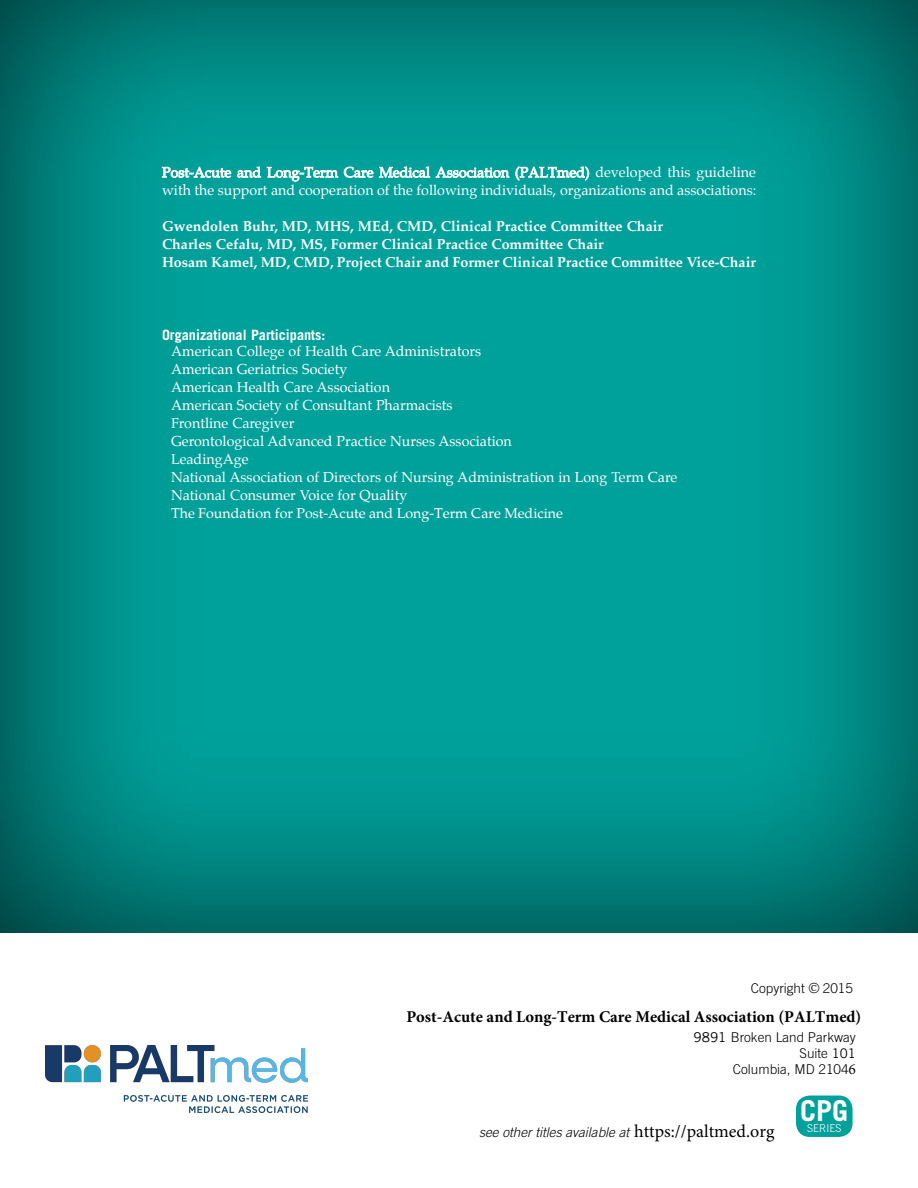
<style>
.page{position:relative;width:918px;height:1188px;background:#fff}
.page>*{position:absolute;margin:0;border:0;box-sizing:border-box;transform-origin:0 0}
.t1{font:700 28.8px "Trade Gothic";color:#fff}
.t2{font:700 16.5px "Minion Pro";color:#000}
.t3{font:14.25px/18px "Palatino";color:#fff}
.t4{font:700 14.25px/18px "Palatino";color:#fff}
.t5{font:14.25px "Palatino";color:#fff}
.t6{font:700 14.25px "Trade Gothic";color:#fff}
.t7{font:300 13.5px/16.2px "Trade Gothic";color:#000;text-align:right}
.t8{font:italic 300 13.5px "Trade Gothic";color:#000}
.t9{font:300 10.8px "Trade Gothic";color:#fff}
.s1{font-style:inherit}
.s2{font-family:"Palatino";font-weight:400;font-size:14.25px}
.s3{font-family:"Trade Gothic LT";font-weight:400}
.s4{font-family:"Trade Gothic LT";font-weight:400;font-size:13.2px}
.s5{font-family:"Adobe Devanagari";font-weight:400;font-size:16.5px}
.s6{font-family:"Minion Pro";font-weight:400;font-style:normal;font-size:18px}
</style>
<div class="page">
<div style="left:0;top:0;width:918px;height:934px;background:#000;opacity:.75"></div>
<div style="left:795px;top:1095px;width:58px;height:43px;background:#00a19b;border-radius:14px"></div>
<div style="left:795px;top:1094px;width:59px;height:44px;border:1px solid #fff;border-radius:14px"></div>
<img style="left:46px;top:1045px;width:261px;height:68px">
<p class="t3" style="left:162px;top:163px;width:596px"><span class="s1">Post-Acute and Long-Term Care Medical Association (PALTmed)</span> developed this guideline with the support and cooperation of the following individuals, organizations and associations:</p>
<p class="t4" style="left:162px;top:217px;width:596px">Gwendolen Buhr, MD, MHS, MEd, CMD, Clinical Practice Committee Chair<br>Charles Cefalu, MD, MS, Former Clinical Practice Committee Chair<br>Hosam Kamel, MD, CMD, Project Chair and Former Clinical Practice Committee Vice-Chair</p>
<p class="t6" style="left:162px;top:326px;width:165px">Organizational Participants:</p>
<p class="t3" style="left:171px;top:342px;width:508px">American College of Health Care Administrators<br>American Geriatrics Society<br>American Health Care Association<br>American Society of Consultant Pharmacists<br>Frontline Caregiver<br>Gerontological Advanced Practice Nurses Association<br>LeadingAge<br>National Association of Directors of Nursing Administration in Long Term Care National Consumer Voice for Quality</p>
<p class="t5" style="left:171px;top:502px;width:394px">The Foundation for Post-Acute and Long-Term Care Medicine</p>
<p class="t7" style="left:751px;top:980px;width:103px">Copyright <span class="s2">©</span> 2015</p>
<p class="t2" style="left:406px;top:1005px;width:457px">Post-Acute and Long-Term Care Medical Association (PALTmed)</p>
<p class="t7" style="left:694px;top:1029px;width:164px"><span class="s3">9891</span> Broken Land Parkway<br>Suite <span class="s4">101<br></span>Columbia, MD 2104<span class="s5">6</span></p>
<p class="t8" style="left:479px;top:1124px;width:297px">see other titles available at <span class="s6">https://paltmed.org</span></p>
<h1 class="t1" style="left:800px;top:1093px;width:50px">CPG</h1>
<p class="t9" style="left:807px;top:1121px;width:36px">SERIES</p>
</div>
